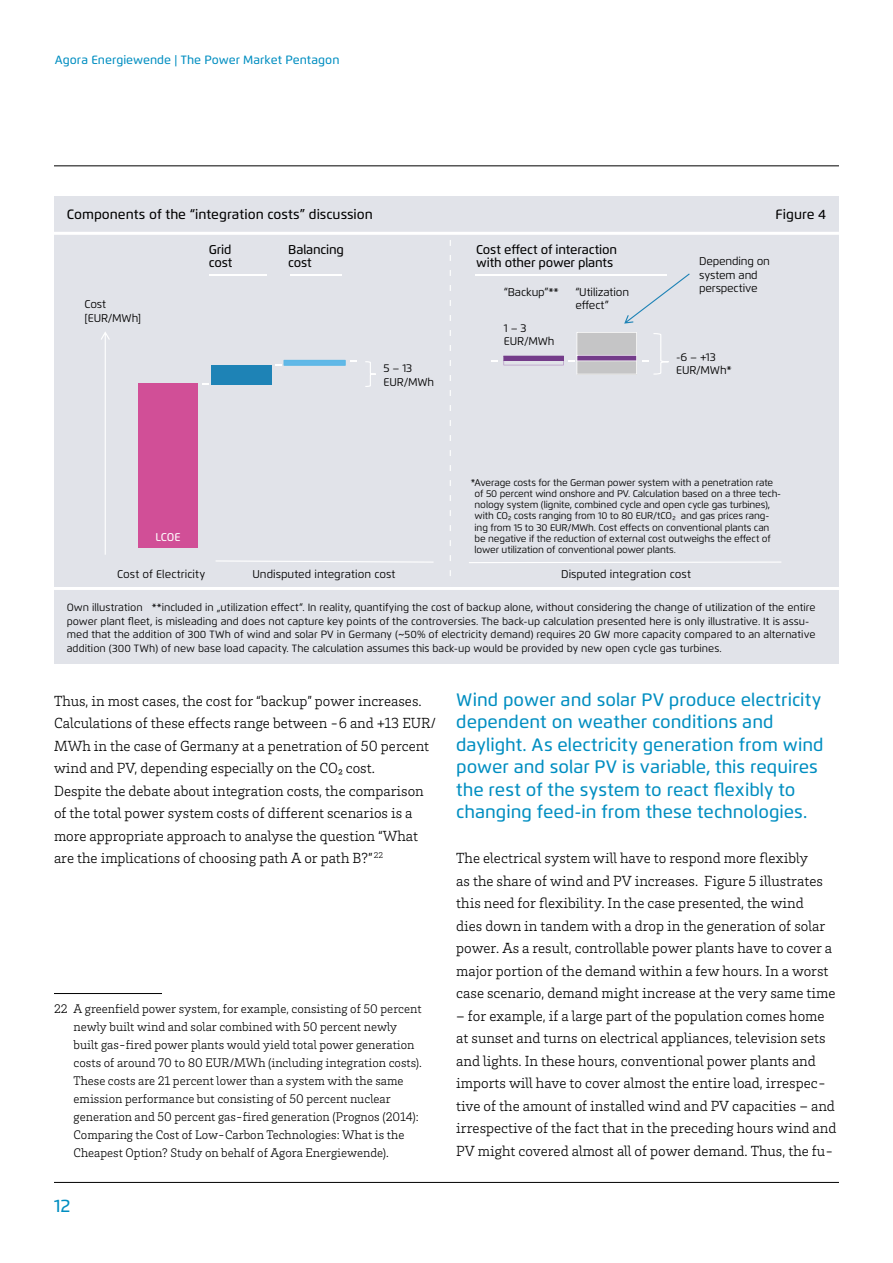
<style>
.page{position:relative;width:893px;height:1263px;background:#fff}
.page>*{position:absolute;margin:0;border:0;box-sizing:border-box;transform-origin:0 0}
.t1{font:500 18px/22.5px "Flexo";color:#008ec1}
.t2{font:300 15px/22.5px "Brix Slab";color:#000}
.t3{font:500 13.5px "Flexo";color:#000}
.t4{font:300 12.75px/18px "Brix Slab";color:#000}
.t5{font:500 12.75px/13.5px "Flexo";letter-spacing:-.015em;color:#000}
.t6{font:500 12px "Flexo";letter-spacing:.005em;color:#008ec1}
.t7{font:11.25px/13.5px "Flexo";letter-spacing:-.005em;color:#000}
.t8{font:500 11.25px "Flexo";color:#fff}
.t9{font:10.5px/13.5px "Flexo";color:#000}
.t10{font:9.75px/11.2px "Flexo";letter-spacing:-.015em;color:#000}
</style>
<div class="page">
<hr style="left:54px;top:166px;width:785px;height:1px;background:#000">
<hr style="left:54px;top:1182px;width:785px;height:1px;background:#000">
<hr style="left:54px;top:993px;width:108px;height:1px;background:#000">
<div style="left:54px;top:196px;width:785px;height:467px;background:#e1e3e9"></div>
<div style="left:138px;top:384px;width:60px;height:164px;background:#d14f97"></div>
<div style="left:211px;top:365px;width:61px;height:19px;background:#1e83b6"></div>
<svg style="left:101px;top:332px;width:9px;height:223px"></svg>
<svg style="left:624px;top:273px;width:66px;height:51px"></svg>
<svg style="left:365px;top:361px;width:11px;height:26px"></svg>
<hr style="left:476px;top:274px;width:191px;height:1px;background:#fff">
<svg style="left:275px;top:360px;width:82px;height:6px"></svg>
<hr style="left:209px;top:274px;width:57px;height:1px;background:#fff">
<hr style="left:290px;top:274px;width:51px;height:1px;background:#fff">
<svg style="left:216px;top:560px;width:218px;height:3px"></svg>
<svg style="left:469px;top:561px;width:312px;height:2px"></svg>
<svg style="left:491px;top:332px;width:178px;height:43px"></svg>
<hr style="left:54px;top:232px;width:785px;height:3px;background:#fff">
<hr style="left:54px;top:587px;width:785px;height:3px;background:#fff">
<p class="t6" style="left:55px;top:53px;width:286px">Agora Energiewende | The Power Market Pentagon</p>
<p class="t3" style="left:67px;top:206px;width:308px">Components of the “integration costs” discussion</p>
<p class="t3" style="left:776px;top:206px;width:52px">Figure 4</p>
<p class="t7" style="left:85px;top:298px;width:58px">Cost [EUR/MWh]</p>
<p class="t5" style="left:209px;top:243px;width:25px">Grid cost</p>
<p class="t5" style="left:288px;top:243px;width:57px">Balancing cost</p>
<p class="t5" style="left:476px;top:243px;width:142px">Cost effect of interaction with other power plants</p>
<p class="t7" style="left:504px;top:285px;width:56px">“Backup”**</p>
<p class="t7" style="left:575px;top:285px;width:55px">“Utilization effect”</p>
<p class="t7" style="left:384px;top:362px;width:52px">5 – 13<br>EUR/MWh</p>
<p class="t7" style="left:504px;top:321px;width:52px">1 – 3<br>EUR/MWh</p>
<p class="t7" style="left:699px;top:255px;width:72px">Depending on system and perspective</p>
<p class="t7" style="left:676px;top:350px;width:57px">-6 – +13<br>EUR/MWh*</p>
<p class="t8" style="left:155px;top:530px;width:27px">LCOE</p>
<p class="t10" style="left:475px;top:476px;width:308px;text-indent:-4px">* Average costs for the German power system with a penetration rate of 50 percent wind onshore and PV. Calculation based on a three tech&shy;nology system (lignite, combined cycle and open cycle gas turbines), with CO₂ costs ranging from 10 to 80 EUR/tCO₂ and gas prices rang&shy;ing from 15 to 30 EUR/MWh. Cost effects on conventional plants can be negative if the reduction of external cost outweighs the effect of lower utilization of conventional power plants.</p>
<p class="t7" style="left:117px;top:567px;width:90px">Cost of Electricity</p>
<p class="t7" style="left:252px;top:567px;width:145px">Undisputed integration cost</p>
<p class="t7" style="left:561px;top:567px;width:131px">Disputed integration cost</p>
<p class="t9" style="left:67px;top:601px;width:750px">Own illustration **included in „utilization effect“. In reality, quantifying the cost of backup alone, without considering the change of utilization of the entire power plant fleet, is misleading and does not capture key points of the controversies. The back-up calculation presented here is only illustrative. It is assu&shy;med that the addition of 300 TWh of wind and solar PV in Germany (~50% of electricity demand) requires 20 GW more capacity compared to an alternative addition (300 TWh) of new base load capacity. The calculation assumes this back-up would be provided by new open cycle gas turbines.</p>
<p class="t2" style="left:54px;top:689px;width:384px">Thus, in most cases, the cost for “backup” power increases.<br>Calculations of these effects range between -6 and +13 EUR/ MWh in the case of Germany at a penetration of 50 percent wind and PV, depending especially on the CO₂ cost.<br>Despite the debate about integration costs, the comparison of the total power system costs of different scenarios is a more appropriate approach to analyse the question “What are the implications of choosing path A or path B?”<sup>22</sup></p>
<p class="t4" style="left:74px;top:999px;width:350px;text-indent:-20px">22 A greenfield power system, for example, consisting of 50 percent newly built wind and solar combined with 50 percent newly built gas-fired power plants would yield total power generation costs of around 70 to 80 EUR/MWh (including integration costs).<br>These costs are 21 percent lower than a system with the same emission performance but consisting of 50 percent nuclear generation and 50 percent gas-fired generation (Prognos (2014):<br>Comparing the Cost of Low-Carbon Technologies: What is the Cheapest Option? Study on behalf of Agora Energiewende).</p>
<p class="t1" style="left:54px;top:1194px;width:18px">12</p>
<p class="t1" style="left:456px;top:688px;width:369px">Wind power and solar PV produce electricity dependent on weather conditions and daylight. As electricity generation from wind power and solar PV is variable, this requires the rest of the system to react flexibly to changing feed-in from these technologies.</p>
<p class="t2" style="left:456px;top:846px;width:381px">The electrical system will have to respond more flexibly<br>as the share of wind and PV increases. Figure 5 illustrates this need for flexibility. In the case presented, the wind<br>dies down in tandem with a drop in the generation of solar power. As a result, controllable power plants have to cover a major portion of the demand within a few hours. In a worst case scenario, demand might increase at the very same time</p>
<p class="t2" style="left:456px;top:1004px;width:382px">– for example, if a large part of the population comes home at sunset and turns on electrical appliances, television sets and lights. In these hours, conventional power plants and imports will have to cover almost the entire load, irrespec&shy;tive of the amount of installed wind and PV capacities – and irrespective of the fact that in the preceding hours wind and PV might covered almost all of power demand. Thus, the fu-</p>
</div>
